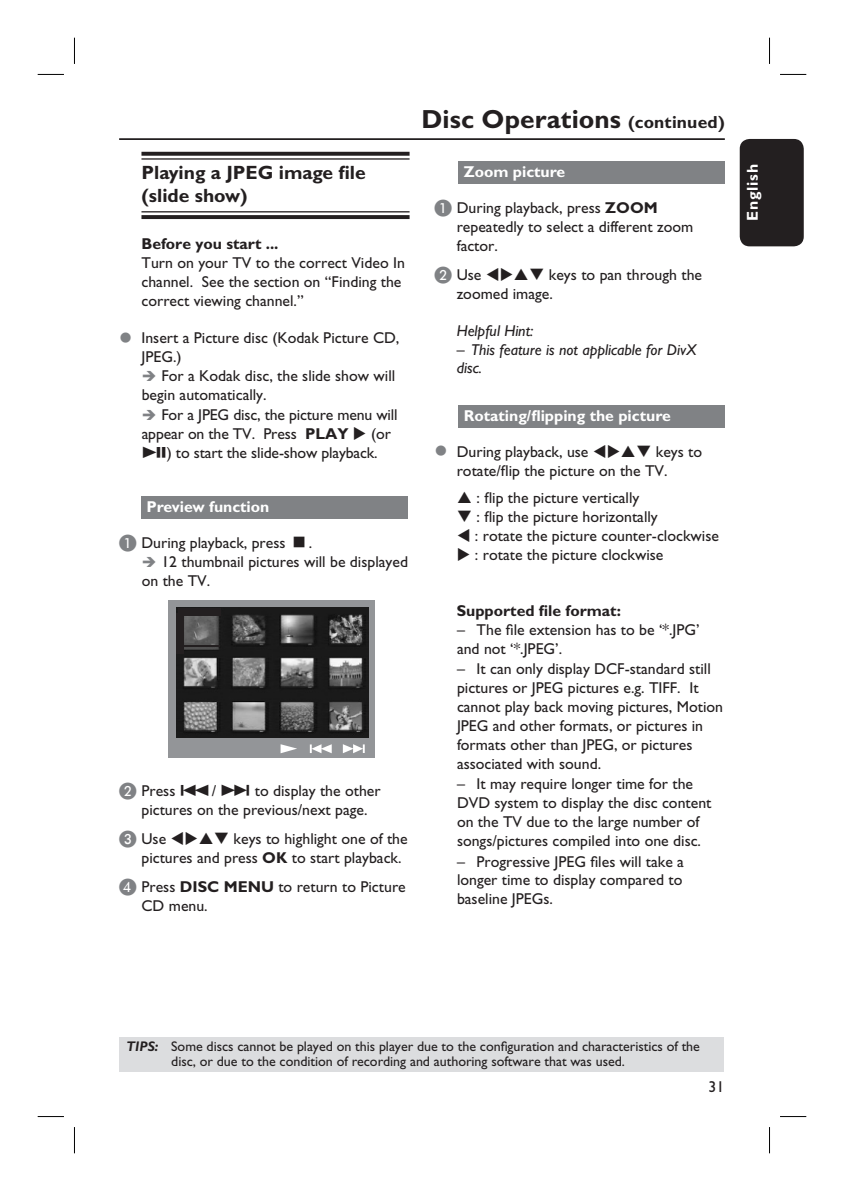
<style>
.page{position:relative;width:844px;height:1191px;background:#fff}
.page>*{position:absolute;margin:0;border:0;box-sizing:border-box;transform-origin:0 0}
.t1{font:700 26.25px "Gill Sans Std";color:#231f20}
.t2{font:700 19.25px/22.8px "Gill Sans Std";color:#231f20}
.t3{font:15.75px/18.9px "Gill Sans Std";color:#231f20}
.t4{font:700 15.75px "Gill Sans Std";color:#fff}
.t5{font:italic 15.75px/18.4px "Gill Sans Std";color:#231f20}
.t6{font:700 15.75px "Gill Sans Std";color:#231f20}
.t7{font:700 15.75px "Gill Sans Std";letter-spacing:.05em;color:#fff}
.t8{font:14px/15.8px "Gill Sans Std";letter-spacing:-.005em;color:#231f20}
.s1{font-weight:700}
.s2{font-family:"Sony PS Common"}
.s3{font-family:"Philips Pi Roman";font-size:17.5px;color:#808285}
.s4{font-size:17.5px}
.s5{font-weight:700;font-style:italic}
</style>
<div class="page">
<div style="left:739px;top:139px;width:64px;height:107px;background:#231f20;border-radius:10px"></div>
<svg style="left:141px;top:152px;width:268px;height:4px"></svg>
<hr style="left:141px;top:158px;width:268px;height:2px;background:#231f20">
<hr style="left:141px;top:211px;width:268px;height:1px;background:#231f20">
<svg style="left:141px;top:215px;width:268px;height:4px"></svg>
<div style="left:141px;top:496px;width:266px;height:23px;background:#808285"></div>
<div style="left:168px;top:600px;width:206px;height:158px;background:#939598"></div>
<img style="left:176px;top:608px;width:192px;height:129px">
<svg style="left:280px;top:744px;width:17px;height:9px"></svg>
<svg style="left:310px;top:744px;width:21px;height:9px"></svg>
<svg style="left:343px;top:744px;width:21px;height:9px"></svg>
<div style="left:178px;top:609px;width:42px;height:7px;background:#231f20"></div>
<div style="left:176px;top:613px;width:7px;height:40px;background:#231f20"></div>
<hr style="left:181px;top:645px;width:39px;height:1px;background:#231f20">
<div style="left:458px;top:161px;width:266px;height:23px;background:#808285"></div>
<div style="left:458px;top:405px;width:266px;height:23px;background:#808285"></div>
<hr style="left:119px;top:138px;width:605px;height:2px;background:#231f20">
<div style="left:119px;top:1037px;width:604px;height:34px;background:#dcdddf"></div>
<svg style="left:38px;top:74px;width:26px;height:1px"></svg>
<svg style="left:780px;top:74px;width:26px;height:1px"></svg>
<svg style="left:38px;top:1116px;width:26px;height:1px"></svg>
<svg style="left:780px;top:1116px;width:26px;height:1px"></svg>
<svg style="left:74px;top:38px;width:1px;height:26px"></svg>
<svg style="left:74px;top:1127px;width:1px;height:26px"></svg>
<svg style="left:769px;top:38px;width:1px;height:26px"></svg>
<svg style="left:769px;top:1127px;width:1px;height:26px"></svg>
<p class="t2" style="left:141px;top:164px;width:226px">Playing a JPEG image file (slide show)</p>
<p class="t6" style="left:141px;top:238px;width:138px">Before you start ...</p>
<p class="t3" style="left:141px;top:255px;width:265px">Turn on your TV to the correct Video In channel. See the section on “Finding the correct viewing channel.”</p>
<p class="t3" style="left:141px;top:330px;width:259px">Insert a Picture disc (Kodak Picture CD,<br>JPEG.)</p>
<p class="t3" style="left:142px;top:368px;width:255px;text-indent:20px">For a Kodak disc, the slide show will begin automatically.</p>
<p class="t3" style="left:142px;top:407px;width:257px;text-indent:20px">For a JPEG disc, the picture menu will appear on the TV. Press <span class="s1">PLAY</span></p>
<p class="t3" style="left:142px;top:426px;width:251px;text-indent:229px">(or <span class="s2">u</span>) to start the slide-show playback.</p>
<p class="t4" style="left:146px;top:501px;width:124px">Preview function</p>
<p class="t3" style="left:119px;top:535px;width:168px"><span class="s3">A</span> During playback, press</p>
<p class="t3" style="left:309px;top:535px;width:5px">.</p>
<p class="t3" style="left:161px;top:554px;width:248px">12 thumbnail pictures will be displayed</p>
<p class="t3" style="left:142px;top:573px;width:70px">on the TV.</p>
<p class="t3" style="left:119px;top:783px;width:263px;text-align:center"><span class="s3">B</span> Press <span class="s2">.</span>/ <span class="s2">&gt;</span> to display the other pictures on the previous/next page.</p>
<p class="t3" style="left:119px;top:831px;width:49px"><span class="s3">C</span> Use</p>
<p class="t3" style="left:141px;top:831px;width:268px;text-indent:92px">keys to highlight one of the pictures and press <span class="s1">OK</span> to start playback.</p>
<p class="t3" style="left:141px;top:879px;width:266px;text-indent:-22px"><span class="s3">D</span> Press <span class="s1">DISC MENU</span> to return to Picture<br>CD menu.</p>
<h1 class="t1" style="left:421px;top:110px;width:305px">Disc Operations <span class="s4">(continued)</span></h1>
<p class="t4" style="left:463px;top:166px;width:103px">Zoom picture</p>
<p class="t3" style="left:456px;top:200px;width:238px;text-indent:-22px"><span class="s3">A</span> During playback, press <span class="s1">ZOOM </span>repeatedly to select a different zoom factor.</p>
<p class="t3" style="left:434px;top:267px;width:49px"><span class="s3">B</span> Use</p>
<p class="t3" style="left:456px;top:267px;width:247px;text-indent:92px">keys to pan through the zoomed image.</p>
<p class="t5" style="left:456px;top:323px;width:78px">Helpful Hint:</p>
<p class="t5" style="left:456px;top:342px;width:241px">– This feature is not applicable for DivX disc.</p>
<p class="t4" style="left:463px;top:410px;width:208px">Rotating/flipping the picture</p>
<p class="t3" style="left:456px;top:443px;width:133px">During playback, use</p>
<p class="t3" style="left:456px;top:443px;width:247px;text-indent:199px">keys to rotate/flip the picture on the TV.</p>
<p class="t3" style="left:475px;top:490px;width:245px">: flip the picture vertically<br>: flip the picture horizontally<br>: rotate the picture counter-clockwise : rotate the picture clockwise</p>
<p class="t6" style="left:456px;top:605px;width:166px">Supported file format:</p>
<p class="t3" style="left:457px;top:622px;width:244px">– The file extension has to be ‘*.JPG’ and not ‘*.JPEG’.</p>
<p class="t3" style="left:457px;top:661px;width:267px">– It can only display DCF-standard still pictures or JPEG pictures e.g. TIFF. It cannot play back moving pictures, Motion JPEG and other formats, or pictures in formats other than JPEG, or pictures associated with sound.</p>
<p class="t3" style="left:457px;top:776px;width:256px">– It may require longer time for the DVD system to display the disc content on the TV due to the large number of songs/pictures compiled into one disc.</p>
<p class="t3" style="left:457px;top:853px;width:228px;text-align:justify">– Progressive JPEG files will take a longer time to display compared to baseline JPEGs.</p>
<p class="t7" style="left:746px;top:221px;width:58px;rotate:-90deg">English</p>
<p class="t8" style="left:171px;top:1039px;width:530px;text-indent:-45px"><span class="s5">TIPS:</span> Some discs cannot be played on this player due to the configuration and characteristics of the disc, or due to the condition of recording and authoring software that was used.</p>
<p class="t3" style="left:708px;top:1078px;width:17px">31</p>
</div>
